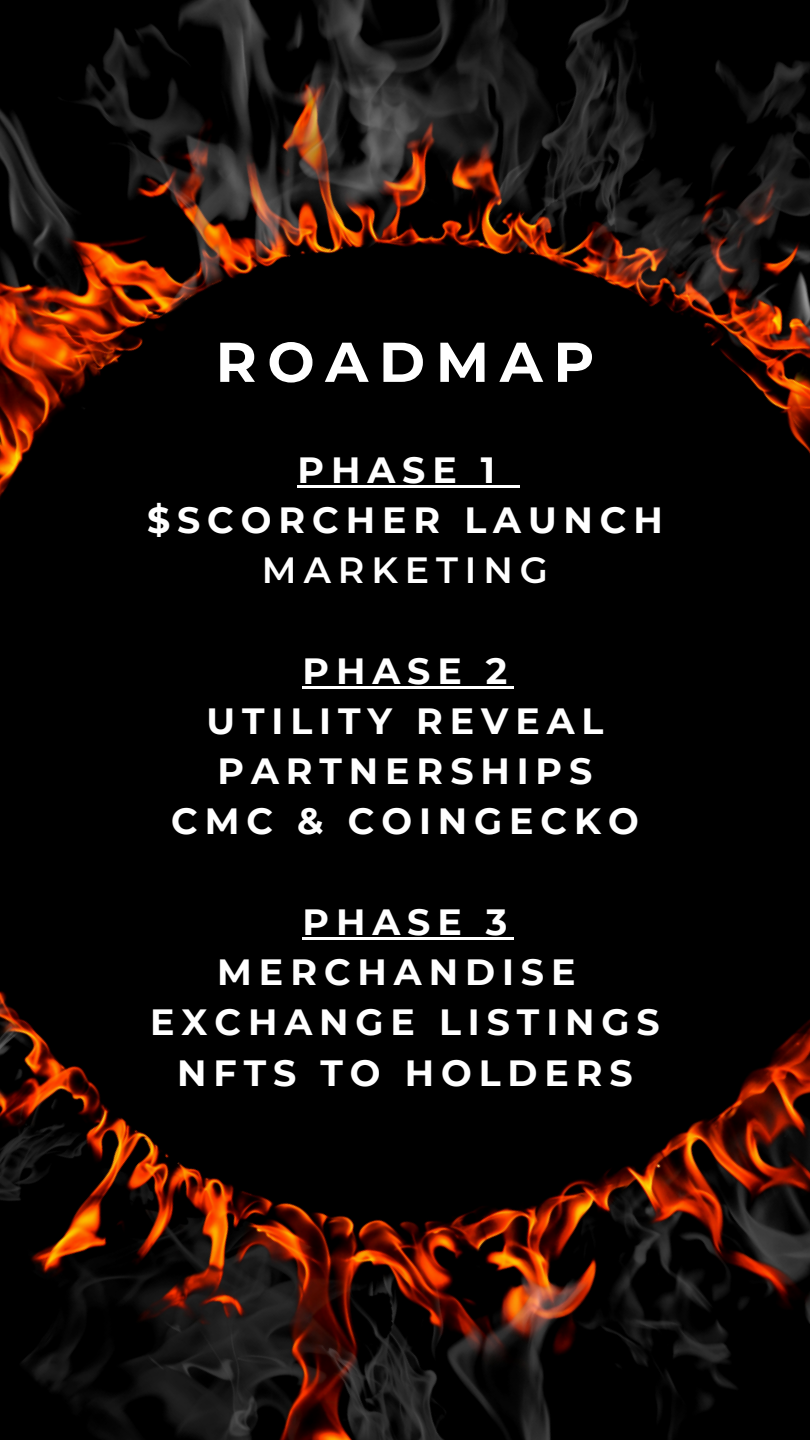
<style>
.page{position:relative;width:810px;height:1440px;background:#fff}
.page>*{position:absolute;margin:0;border:0;box-sizing:border-box;transform-origin:0 0}
.t1{font:700 56px "Montserrat";letter-spacing:.19em;color:#fff}
.t2{font:700 36.4px/50.2px "Montserrat";letter-spacing:.19em;color:#fff;text-align:center}
.t3{font:600 36.4px "Montserrat";letter-spacing:.19em;color:#fff}
</style>
<div class="page">
<img style="left:0;top:0;width:810px;height:1440px">
<hr style="left:298px;top:485px;width:204px;height:3px;background:#fff">
<hr style="left:502px;top:485px;width:17px;height:3px;background:#fff">
<hr style="left:303px;top:686px;width:211px;height:3px;background:#fff">
<hr style="left:303px;top:937px;width:211px;height:3px;background:#fff">
<h1 class="t1" style="left:216px;top:328px;width:380px">ROADMAP</h1>
<p class="t2" style="left:147px;top:444px;width:517px">PHASE 1<br>$SCORCHER LAUNCH</p>
<p class="t3" style="left:262px;top:548px;width:288px">MARKETING</p>
<p class="t2" style="left:171px;top:645px;width:469px">PHASE 2<br>UTILITY REVEAL<br>PARTNERSHIPS<br>CMC &amp; COINGECKO</p>
<p class="t2" style="left:150px;top:897px;width:511px">PHASE 3<br>MERCHANDISE<br>EXCHANGE LISTINGS<br>NFTS TO HOLDERS</p>
</div>
